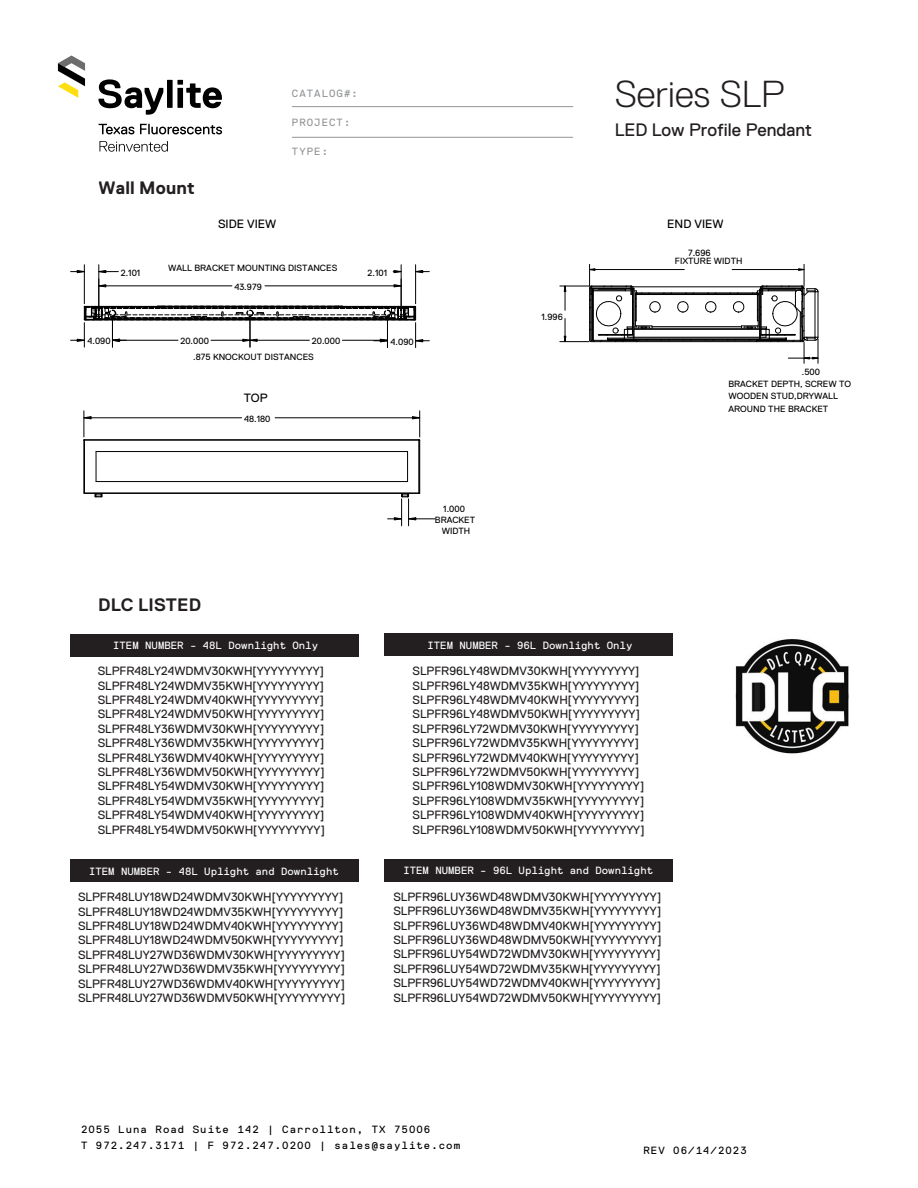
<style>
.page{position:relative;width:918px;height:1188px;background:#fff}
.page>*{position:absolute;margin:0;border:0;box-sizing:border-box;transform-origin:0 0}
.t1{font:300 37.5px "Replica Std";color:#231f20}
.t2{font:18px "Replica Std";color:#231f20}
.t3{font:700 18px "Replica Std";letter-spacing:.01em;color:#231f20}
.t4{font:12px/14.4px "Replica Std";color:#231f20;text-align:justify}
.t5{font:12px "Replica Std";color:#000}
.t6{font:10.5px "Replica Mono Std";color:#fff}
.t7{font:10.5px/16.5px "Replica Mono Std";letter-spacing:.1em;color:#000}
.t8{font:10.5px "Replica Mono Std";letter-spacing:.1em;color:#939598}
.t9{font:9px/12.1px "Replica Std";letter-spacing:.005em;color:#000}
</style>
<div class="page">
<svg style="left:98px;top:79px;width:124px;height:36px"></svg>
<svg style="left:58px;top:56px;width:27px;height:42px"></svg>
<svg style="left:99px;top:124px;width:35px;height:10px"></svg>
<svg style="left:140px;top:124px;width:82px;height:10px"></svg>
<svg style="left:99px;top:141px;width:69px;height:11px"></svg>
<hr style="left:292px;top:137px;width:281px;height:1px;background:#939598">
<hr style="left:292px;top:106px;width:281px;height:1px;background:#939598">
<hr style="left:265px;top:285px;width:136px;height:1px;background:#000">
<hr style="left:99px;top:285px;width:133px;height:1px;background:#000">
<hr style="left:415px;top:265px;width:1px;height:39px;background:#000">
<hr style="left:401px;top:265px;width:1px;height:49px;background:#000">
<hr style="left:84px;top:265px;width:1px;height:39px;background:#000">
<hr style="left:98px;top:265px;width:1px;height:49px;background:#000">
<svg style="left:393px;top:284px;width:9px;height:4px"></svg>
<svg style="left:98px;top:284px;width:9px;height:4px"></svg>
<svg style="left:71px;top:306px;width:358px;height:42px"></svg>
<svg style="left:415px;top:269px;width:14px;height:5px"></svg>
<svg style="left:393px;top:269px;width:9px;height:5px"></svg>
<svg style="left:71px;top:269px;width:14px;height:5px"></svg>
<svg style="left:98px;top:269px;width:20px;height:5px"></svg>
<hr style="left:636px;top:294px;width:121px;height:1px;background:#000">
<hr style="left:634px;top:329px;width:126px;height:1px;background:#000">
<hr style="left:624px;top:338px;width:136px;height:1px;background:#000">
<hr style="left:637px;top:293px;width:120px;height:1px;background:#000">
<hr style="left:652px;top:326px;width:89px;height:1px;background:#000">
<svg style="left:705px;top:301px;width:12px;height:12px"></svg>
<hr style="left:608px;top:339px;width:178px;height:1px;background:#000">
<hr style="left:608px;top:340px;width:178px;height:1px;background:#000">
<hr style="left:637px;top:341px;width:120px;height:1px;background:#000">
<hr style="left:633px;top:287px;width:128px;height:1px;background:#000">
<hr style="left:634px;top:337px;width:126px;height:1px;background:#000">
<hr style="left:651px;top:328px;width:109px;height:1px;background:#000">
<svg style="left:727px;top:264px;width:92px;height:99px"></svg>
<svg style="left:560px;top:264px;width:135px;height:79px"></svg>
<svg style="left:83px;top:411px;width:352px;height:115px"></svg>
<img style="left:735px;top:639px;width:114px;height:114px">
<div style="left:70px;top:634px;width:288px;height:22px;background:#231f20"></div>
<div style="left:70px;top:859px;width:288px;height:23px;background:#231f20"></div>
<div style="left:384px;top:633px;width:289px;height:23px;background:#231f20"></div>
<div style="left:384px;top:859px;width:289px;height:23px;background:#231f20"></div>
<p class="t8" style="left:292px;top:87px;width:68px">CATALOG#:</p>
<h1 class="t1" style="left:615px;top:74px;width:171px">Series SLP</h1>
<h2 class="t2" style="left:615px;top:119px;width:199px">LED Low Profile Pendant</h2>
<p class="t8" style="left:292px;top:117px;width:60px">PROJECT:</p>
<h2 class="t3" style="left:99px;top:178px;width:98px">Wall Mount</h2>
<p class="t8" style="left:292px;top:145px;width:38px">TYPE:</p>
<p class="t5" style="left:218px;top:218px;width:60px">SIDE VIEW</p>
<p class="t5" style="left:667px;top:217px;width:58px">END VIEW</p>
<p class="t9" style="left:168px;top:262px;width:171px">WALL BRACKET MOUNTING DISTANCES</p>
<p class="t9" style="left:121px;top:266px;width:21px">2.101</p>
<p class="t9" style="left:368px;top:266px;width:21px">2.101</p>
<p class="t9" style="left:234px;top:281px;width:29px">43.979</p>
<p class="t9" style="left:87px;top:335px;width:25px">4.090</p>
<p class="t9" style="left:180px;top:335px;width:30px">20.000</p>
<p class="t9" style="left:312px;top:335px;width:30px">20.000</p>
<p class="t9" style="left:391px;top:336px;width:25px">4.090</p>
<p class="t9" style="left:193px;top:351px;width:122px">.875 KNOCKOUT DISTANCES</p>
<p class="t5" style="left:244px;top:391px;width:25px">TOP</p>
<p class="t9" style="left:244px;top:413px;width:28px">48.180</p>
<p class="t9" style="left:541px;top:311px;width:23px">1.996</p>
<p class="t9" style="left:688px;top:247px;width:24px">7.696</p>
<p class="t9" style="left:675px;top:255px;width:69px">FIXTURE WIDTH</p>
<p class="t9" style="left:729px;top:366px;width:124px;text-indent:73px">.500<br>BRACKET DEPTH, SCREW TO<br>WOODEN STUD,DRYWALL<br>AROUND THE BRACKET</p>
<h2 class="t3" style="left:98px;top:595px;width:104px">DLC LISTED</h2>
<p class="t6" style="left:113px;top:640px;width:206px">ITEM NUMBER - 48L Downlight Only</p>
<p class="t4" style="left:98px;top:664px;width:229px">SLPFR48LY24WDMV30KWH[YYYYYYYYY] SLPFR48LY24WDMV35KWH[YYYYYYYYY] SLPFR48LY24WDMV40KWH[YYYYYYYYY] SLPFR48LY24WDMV50KWH[YYYYYYYYY] SLPFR48LY36WDMV30KWH[YYYYYYYYY] SLPFR48LY36WDMV35KWH[YYYYYYYYY] SLPFR48LY36WDMV40KWH[YYYYYYYYY] SLPFR48LY36WDMV50KWH[YYYYYYYYY] SLPFR48LY54WDMV30KWH[YYYYYYYYY] SLPFR48LY54WDMV35KWH[YYYYYYYYY] SLPFR48LY54WDMV40KWH[YYYYYYYYY] SLPFR48LY54WDMV50KWH[YYYYYYYYY]</p>
<p class="t6" style="left:89px;top:865px;width:251px">ITEM NUMBER - 48L Uplight and Downlight</p>
<p class="t4" style="left:78px;top:890px;width:269px;text-align:left">SLPFR48LUY18WD24WDMV30KWH[YYYYYYYYY] SLPFR48LUY18WD24WDMV35KWH[YYYYYYYYY] SLPFR48LUY18WD24WDMV40KWH[YYYYYYYYY] SLPFR48LUY18WD24WDMV50KWH[YYYYYYYYY] SLPFR48LUY27WD36WDMV30KWH[YYYYYYYYY] SLPFR48LUY27WD36WDMV35KWH[YYYYYYYYY] SLPFR48LUY27WD36WDMV40KWH[YYYYYYYYY] SLPFR48LUY27WD36WDMV50KWH[YYYYYYYYY]</p>
<p class="t9" style="left:435px;top:503px;width:42px;line-height:11.1px;text-align:center">1.000<br>BRACKET<br>WIDTH</p>
<p class="t6" style="left:428px;top:639px;width:206px">ITEM NUMBER - 96L Downlight Only</p>
<p class="t4" style="left:413px;top:664px;width:234px;text-align:left">SLPFR96LY48WDMV30KWH[YYYYYYYYY] SLPFR96LY48WDMV35KWH[YYYYYYYYY] SLPFR96LY48WDMV40KWH[YYYYYYYYY] SLPFR96LY48WDMV50KWH[YYYYYYYYY] SLPFR96LY72WDMV30KWH[YYYYYYYYY] SLPFR96LY72WDMV35KWH[YYYYYYYYY] SLPFR96LY72WDMV40KWH[YYYYYYYYY] SLPFR96LY72WDMV50KWH[YYYYYYYYY] SLPFR96LY108WDMV30KWH[YYYYYYYYY] SLPFR96LY108WDMV35KWH[YYYYYYYYY] SLPFR96LY108WDMV40KWH[YYYYYYYYY] SLPFR96LY108WDMV50KWH[YYYYYYYYY]</p>
<p class="t6" style="left:403px;top:865px;width:251px">ITEM NUMBER - 96L Uplight and Downlight</p>
<p class="t4" style="left:393px;top:890px;width:270px">SLPFR96LUY36WD48WDMV30KWH[YYYYYYYYY] SLPFR96LUY36WD48WDMV35KWH[YYYYYYYYY] SLPFR96LUY36WD48WDMV40KWH[YYYYYYYYY] SLPFR96LUY36WD48WDMV50KWH[YYYYYYYYY] SLPFR96LUY54WD72WDMV30KWH[YYYYYYYYY] SLPFR96LUY54WD72WDMV35KWH[YYYYYYYYY] SLPFR96LUY54WD72WDMV40KWH[YYYYYYYYY] SLPFR96LUY54WD72WDMV50KWH[YYYYYYYYY]</p>
<p class="t7" style="left:81px;top:1121px;width:381px">2055 Luna Road Suite 142 | Carrollton, TX 75006<br>T 972.247.3171 | F 972.247.0200 | sales@saylite.com</p>
<p class="t7" style="left:644px;top:1142px;width:105px">REV 06/14/2023</p>
</div>
